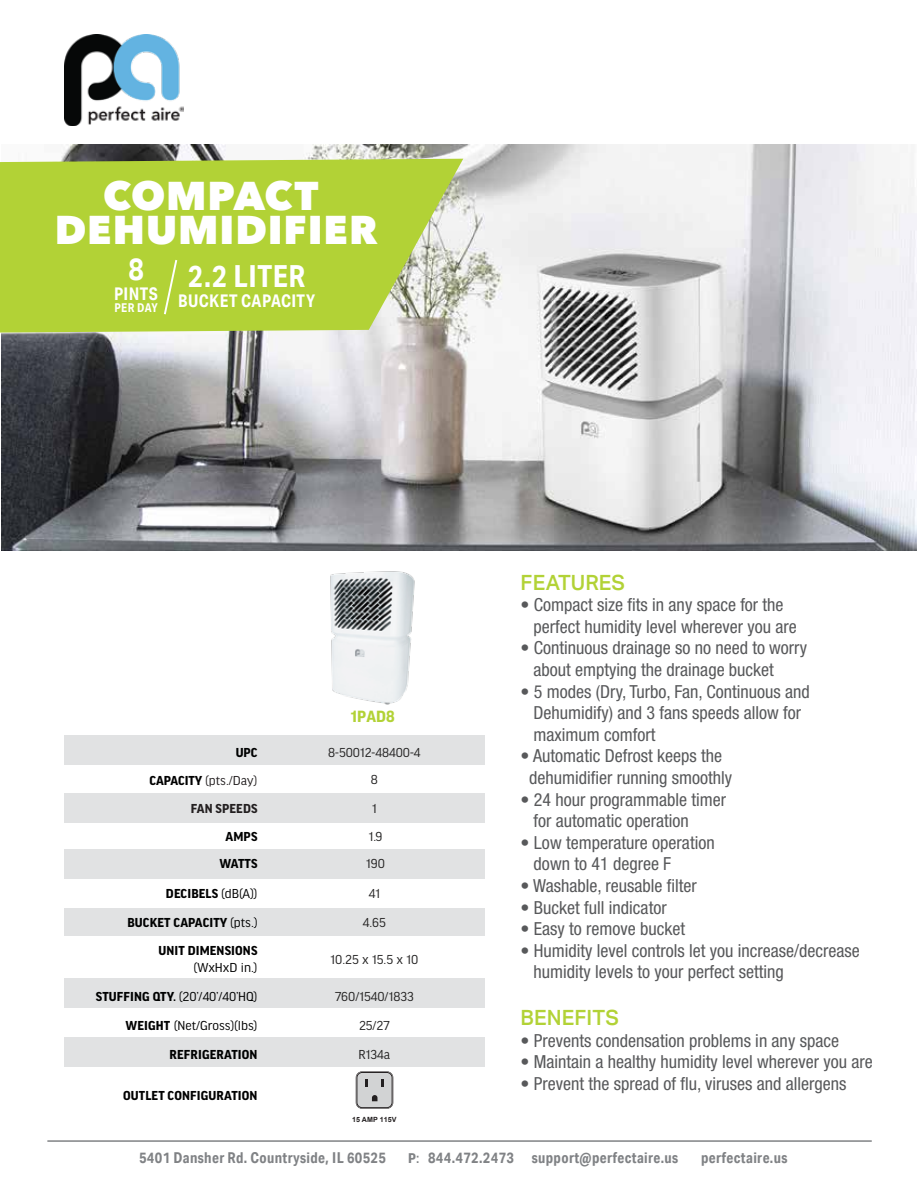
<style>
.page{position:relative;width:918px;height:1188px;background:#fff}
.page>*{position:absolute;margin:0;border:0;box-sizing:border-box;transform-origin:0 0}
.t1{font:800 40.05px/34px "Avenir Next";letter-spacing:.025em;color:#fff;text-align:center}
.t2{font:700 31.05px "Aktiv Grotesk Cd";color:#fff}
.t3{font:700 30.45px "Aktiv Grotesk Cd";letter-spacing:.02em;color:#fff}
.t4{font:500 21px "Aktiv Grotesk";color:#b2d236}
.t5{font:condensed 18px/21.6px "Helvetica Neue LT Std";color:#58595b}
.t6{font:700 17.4px "Aktiv Grotesk Cd";letter-spacing:.02em;color:#fff}
.t7{font:700 17.25px "Good Headline Pro";letter-spacing:.005em;color:#b2d236}
.t8{font:700 15px "Aktiv Grotesk Cd";letter-spacing:.025em;color:#808285}
.t9{font:700 13.8px "Good Headline Pro";letter-spacing:.01em;color:#000101}
.t10{font:13.8px "Good Headline Pro";color:#242323}
.t11{font:13.8px "Good Headline Pro";color:#000101}
.t12{font:13.8px "Good Headline Pro";color:#231f20}
.t13{font:700 13.8px "Good Headline Pro";letter-spacing:.01em;color:#231f20}
.t14{font:700 12.15px "Aktiv Grotesk Cd";letter-spacing:.025em;color:#fff}
.t15{font:700 7.2px "Arial";color:#231f20}
.s1{font-weight:700;color:#000101}
.s2{font-weight:400}
.s3{font-weight:700}
.s4{font-family:"Good Headline Pro"}
</style>
<div class="page">
<img style="left:330px;top:571px;width:85px;height:134px">
<img style="left:2px;top:144px;width:915px;height:406px">
<img style="left:64px;top:35px;width:120px;height:91px">
<svg style="left:0;top:159px;width:463px;height:174px;background:#b5d147"></svg>
<svg style="left:163px;top:258px;width:16px;height:58px"></svg>
<div style="left:64px;top:736px;width:421px;height:29px;background:#e1e2e3"></div>
<div style="left:64px;top:793px;width:421px;height:29px;background:#e1e2e3"></div>
<div style="left:64px;top:849px;width:421px;height:29px;background:#e1e2e3"></div>
<div style="left:64px;top:908px;width:421px;height:28px;background:#e1e2e3"></div>
<div style="left:64px;top:978px;width:421px;height:30px;background:#e1e2e3"></div>
<div style="left:64px;top:1037px;width:421px;height:29px;background:#e1e2e3"></div>
<svg style="left:254px;top:917px;width:3px;height:11px"></svg>
<div style="left:356px;top:1071px;width:37px;height:38px;border:2px solid #231f20;border-radius:5px"></div>
<div style="left:357px;top:1072px;width:35px;height:36px;background:#d2d3d4;border-radius:5px"></div>
<div style="left:356px;top:1072px;width:37px;height:36px;border:1px solid #231f20;border-radius:5px"></div>
<svg style="left:365px;top:1080px;width:3px;height:7px"></svg>
<svg style="left:382px;top:1080px;width:2px;height:7px"></svg>
<svg style="left:372px;top:1095px;width:5px;height:6px"></svg>
<hr style="left:47px;top:1140px;width:825px;height:2px;background:#808285">
<h1 class="t1" style="left:55px;top:178px;width:324px">COMPACT<br>DEHUMIDIFIER</h1>
<h2 class="t2" style="left:128px;top:250px;width:17px">8</h2>
<p class="t6" style="left:114px;top:283px;width:45px">PINTS</p>
<p class="t14" style="left:114px;top:300px;width:45px">PER DAY</p>
<h3 class="t3" style="left:188px;top:258px;width:119px">2.2 LITER</h3>
<p class="t6" style="left:178px;top:290px;width:138px">BUCKET CAPACITY</p>
<p class="t4" style="left:521px;top:570px;width:106px">FEATURES</p>
<p class="t5" style="left:534px;top:594px;width:265px;text-indent:-13px">• Compact size fits in any space for the perfect humidity level wherever you are</p>
<p class="t5" style="left:534px;top:637px;width:275px;text-indent:-13px">• Continuous drainage so no need to worry about emptying the drainage bucket</p>
<p class="t5" style="left:534px;top:680px;width:278px;text-indent:-13px">• 5 modes (Dry, Turbo, Fan, Continuous and<br>Dehumidify) and 3 fans speeds allow for maximum comfort</p>
<p class="t5" style="left:521px;top:745px;width:213px;text-align:center">• Automatic Defrost keeps the dehumidifier running smoothly</p>
<p class="t5" style="left:534px;top:788px;width:194px;text-indent:-13px">• 24 hour programmable timer for automatic operation</p>
<p class="t5" style="left:534px;top:831px;width:183px;text-indent:-13px">• Low temperature operation down to 41 degree F</p>
<p class="t5" style="left:521px;top:875px;width:178px">• Washable, reusable filter</p>
<p class="t5" style="left:521px;top:896px;width:148px">• Bucket full indicator</p>
<p class="t5" style="left:521px;top:918px;width:166px">• Easy to remove bucket</p>
<p class="t5" style="left:534px;top:939px;width:328px;text-indent:-13px">• Humidity level controls let you increase/decrease humidity levels to your perfect setting</p>
<p class="t4" style="left:521px;top:1006px;width:100px">BENEFITS</p>
<p class="t5" style="left:521px;top:1029px;width:320px">• Prevents condensation problems in any space</p>
<p class="t5" style="left:521px;top:1051px;width:354px">• Maintain a healthy humidity level wherever you are</p>
<p class="t5" style="left:521px;top:1073px;width:327px">• Prevent the spread of flu, viruses and allergens</p>
<p class="t7" style="left:351px;top:708px;width:45px">1PAD8</p>
<p class="t9" style="left:236px;top:746px;width:23px">UPC</p>
<p class="t10" style="left:328px;top:745px;width:94px">8-50012-48400-4</p>
<p class="t12" style="left:150px;top:773px;width:110px"><span class="s1">CAPACITY</span> (pts./Day)</p>
<p class="t10" style="left:371px;top:773px;width:9px">8</p>
<p class="t13" style="left:191px;top:802px;width:68px">FAN SPEEDS</p>
<p class="t10" style="left:372px;top:801px;width:6px">1</p>
<p class="t9" style="left:226px;top:830px;width:33px">AMPS</p>
<p class="t10" style="left:369px;top:829px;width:15px">1.9</p>
<p class="t9" style="left:219px;top:857px;width:40px">WATTS</p>
<p class="t10" style="left:366px;top:857px;width:20px">190</p>
<p class="t9" style="left:166px;top:887px;width:93px">DECIBELS <span class="s2">(dB(A))</span></p>
<p class="t10" style="left:369px;top:887px;width:13px">41</p>
<p class="t9" style="left:127px;top:916px;width:128px">BUCKET CAPACITY <span class="s2">(pts.</span></p>
<p class="t10" style="left:363px;top:916px;width:25px">4.65</p>
<p class="t9" style="left:158px;top:944px;width:101px">UNIT DIMENSIONS</p>
<p class="t11" style="left:194px;top:961px;width:66px">(WxHxD in.)</p>
<p class="t10" style="left:331px;top:952px;width:89px">10.25 x 15.5 x 10</p>
<p class="t11" style="left:96px;top:989px;width:163px"><span class="s3">STUFFING QTY.</span> (20’/40’/40’HQ)</p>
<p class="t10" style="left:335px;top:989px;width:80px">760/1540/1833</p>
<p class="t11" style="left:126px;top:1019px;width:134px"><span class="s3">WEIGHT</span> (Net/Gross)(lbs)</p>
<p class="t10" style="left:359px;top:1019px;width:32px">25/27</p>
<p class="t9" style="left:170px;top:1048px;width:89px">REFRIGERATION</p>
<p class="t10" style="left:359px;top:1048px;width:33px">R134a</p>
<p class="t9" style="left:123px;top:1089px;width:136px">OUTLET CONFIGURATION</p>
<p class="t15" style="left:352px;top:1114px;width:46px">15 AMP 115V</p>
<p class="t8" style="left:139px;top:1148px;width:248px">5401 Dansher Rd. Countryside, IL 60525</p>
<p class="t8" style="left:408px;top:1148px;width:272px"><span class="s4">P:</span> 844.472.2473 support@perfectaire.us</p>
<p class="t8" style="left:701px;top:1148px;width:88px">perfectaire.us</p>
</div>
